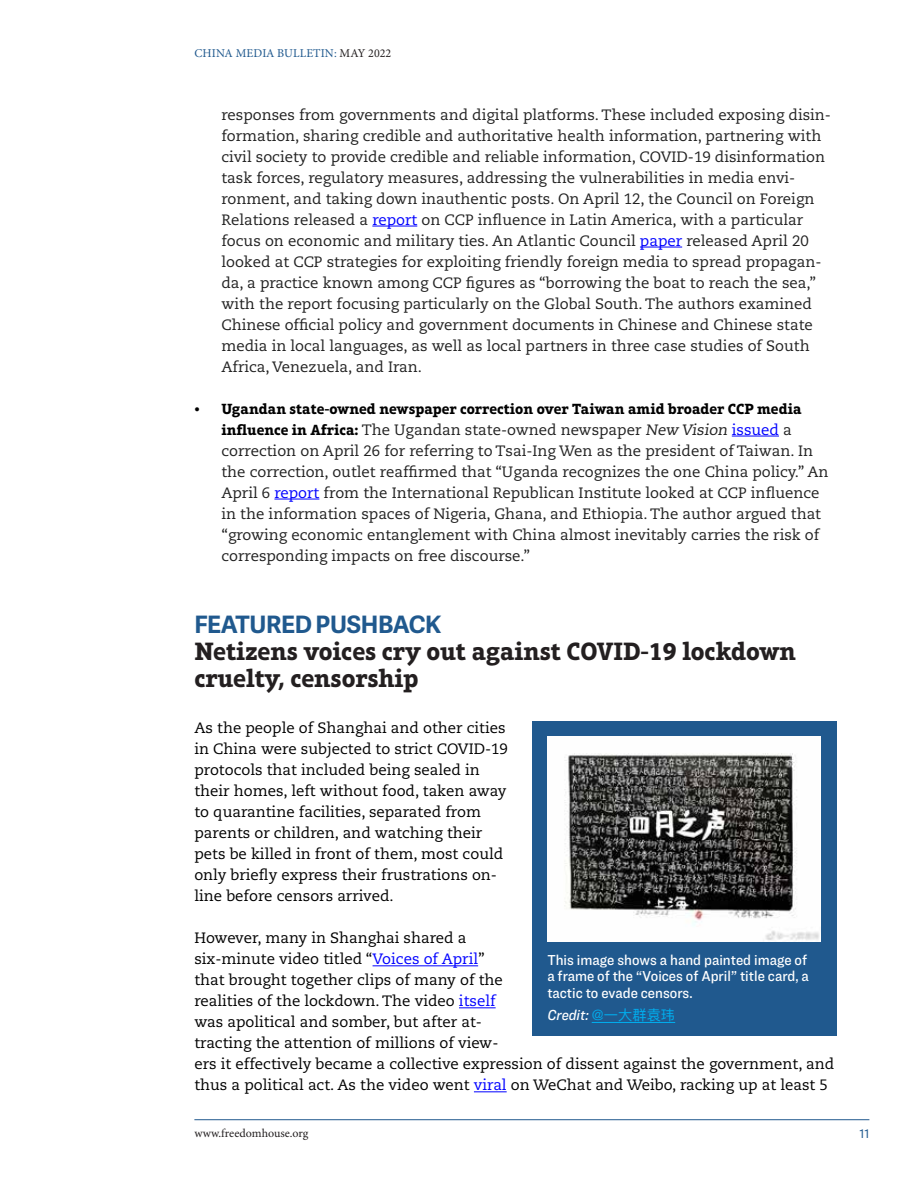
<style>
.page{position:relative;width:918px;height:1188px;background:#fff}
.page>*{position:absolute;margin:0;border:0;box-sizing:border-box;transform-origin:0 0}
.t1{font:700 25.5px/27px "Aptifer Slab LT Pro";letter-spacing:-.005em;color:#231f20}
.t2{font:700 24px "Adelle Sans";letter-spacing:-.015em;color:#20598e}
.t3{font:15px/21px "Caecilia LT Std";color:#212121}
.t4{font:15px/21px "Caecilia LT Std";color:#000}
.t5{font:500 15px/16.5px "Ringside Narrow";color:#fff}
.t6{font:700 15px "Aptifer Slab LT Pro";color:#000}
.t7{font:15px "Ringside Narrow Med Ital";color:#fff}
.t8{font:12px "Minion Pro";letter-spacing:.01em;color:#20598e}
.t9{font:12px "Minion Pro";color:#231f20}
.t10{font:12px "Adelle Sans";color:#20598e}
.s1{color:#231f20}
.s2{color:#00f}
.s3{font-family:"Aptifer Slab LT Pro";font-weight:700;color:#000}
.s4{font-family:"Ping Fang SC";font-size:14.25px;color:#00aeef}
</style>
<div class="page">
<hr style="left:372px;top:226px;width:45px;height:1px;background:#00f">
<hr style="left:640px;top:247px;width:42px;height:1px;background:#00f">
<hr style="left:732px;top:436px;width:47px;height:1px;background:#00f">
<hr style="left:274px;top:499px;width:45px;height:1px;background:#00f">
<hr style="left:373px;top:965px;width:105px;height:1px;background:#00f">
<hr style="left:459px;top:1007px;width:37px;height:1px;background:#00f">
<hr style="left:474px;top:1091px;width:33px;height:1px;background:#00f">
<div style="left:532px;top:722px;width:304px;height:314px;background:#20598e"></div>
<img style="left:547px;top:736px;width:274px;height:205px">
<hr style="left:592px;top:1022px;width:83px;height:1px;background:#00aeef">
<hr style="left:194px;top:1119px;width:675px;height:1px;background:#20598e">
<p class="t8" style="left:194px;top:45px;width:198px">CHINA MEDIA BULLETIN: <span class="s1">MAY 2022</span></p>
<p class="t3" style="left:221px;top:104px;width:611px">responses from governments and digital platforms. These included exposing disin&shy;formation, sharing credible and authoritative health information, partnering with civil society to provide credible and reliable information, COVID-19 disinformation task forces, regulatory measures, addressing the vulnerabilities in media envi&shy;ronment, and taking down inauthentic posts. On April 12, the Council on Foreign Relations released a <span class="s2">report</span> on CCP influence in Latin America, with a particular focus on economic and military ties. An Atlantic Council <span class="s2">paper</span> released April 20 looked at CCP strategies for exploiting friendly foreign media to spread propagan&shy;da, a practice known among CCP figures as “borrowing the boat to reach the sea,” with the report focusing particularly on the Global South. The authors examined Chinese official policy and government documents in Chinese and Chinese state media in local languages, as well as local partners in three case studies of South Africa, Venezuela, and Iran.</p>
<p class="t6" style="left:194px;top:399px;width:609px">• Ugandan state-owned newspaper correction over Taiwan amid broader CCP media</p>
<p class="t3" style="left:221px;top:419px;width:609px"><span class="s3">influence in Africa:</span> The Ugandan state-owned newspaper New Vision<span class="s2">issued</span> a correction on April 26 for referring to Tsai-Ing Wen as the president of Taiwan. In the correction, outlet reaffirmed that “Uganda recognizes the one China policy.” An April 6 <span class="s2">report</span> from the International Republican Institute looked at CCP influence in the information spaces of Nigeria, Ghana, and Ethiopia. The author argued that “growing economic entanglement with China almost inevitably carries the risk of corresponding impacts on free discourse.”</p>
<h2 class="t2" style="left:194px;top:607px;width:248px">FEATURED PUSHBACK</h2>
<h1 class="t1" style="left:194px;top:638px;width:603px">Netizens voices cry out against COVID-19 lockdown cruelty, censorship</h1>
<p class="t4" style="left:194px;top:718px;width:315px">As the people of Shanghai and other cities in China were subjected to strict COVID-19 protocols that included being sealed in their homes, left without food, taken away to quarantine facilities, separated from parents or children, and watching their pets be killed in front of them, most could only briefly express their frustrations on&shy;line before censors arrived.</p>
<p class="t4" style="left:194px;top:928px;width:641px">However, many in Shanghai shared a<br>six-minute video titled “<span class="s2">Voices of April</span>”<br>that brought together clips of many of the<br>realities of the lockdown. The video <span class="s2">itself<br></span>was apolitical and somber, but after at-<br>tracting the attention of millions of view-<br>ers it effectively became a collective expression of dissent against the government, and thus a political act. As the video went <span class="s2">viral</span> on WeChat and Weibo, racking up at least 5</p>
<p class="t5" style="left:547px;top:951px;width:263px">This image shows a hand painted image of a frame of the “Voices of April” title card, a tactic to evade censors.</p>
<p class="t7" style="left:547px;top:1005px;width:129px">Credit: <span class="s4">@一大群袁玮</span></p>
<p class="t9" style="left:194px;top:1125px;width:116px">www.freedomhouse.org</p>
<p class="t10" style="left:859px;top:1125px;width:12px">11</p>
</div>
